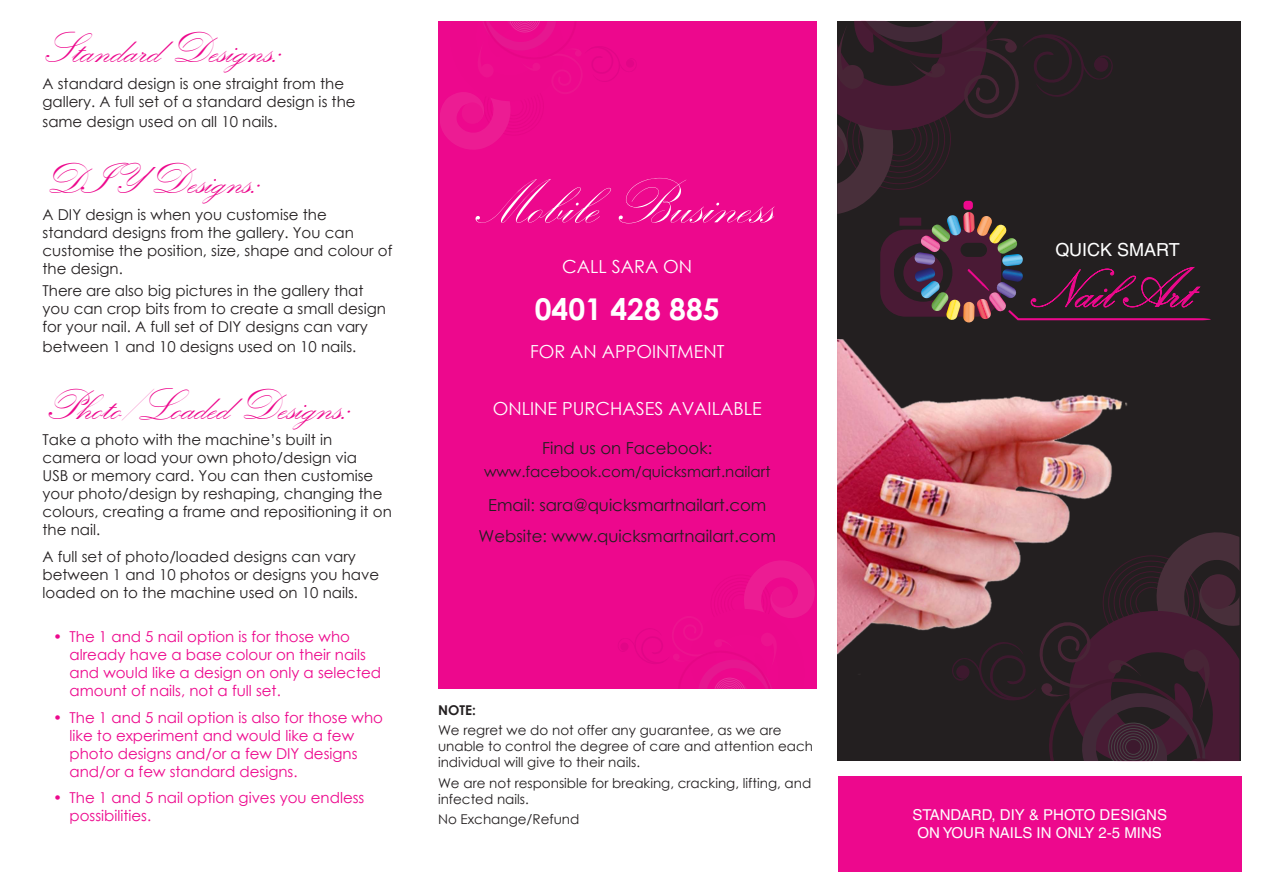
<style>
.page{position:relative;width:1263px;height:893px;background:#fff}
.page>*{position:absolute;margin:0;border:0;box-sizing:border-box;transform-origin:0 0}
.t1{font:64.5px "Kunstler Script";color:#fff}
.t2{font:57px "Kunstler Script";color:#ed088d}
.t3{font:45px "Kunstler Script";color:#ed088d}
.t4{font:700 30px "Century Gothic";color:#fff}
.t5{font:18px "Century Gothic";color:#fff}
.t6{font:18px "Helvetica";color:#fff}
.t7{font:16.5px/31px "Century Gothic";color:#231f20;text-align:center}
.t8{font:15px/18px "Century Gothic";color:#231f20}
.t9{font:15px/18px "Century Gothic";color:#ed088d}
.t10{font:15px/18px "Helvetica";color:#fff;text-align:center}
.t11{font:13.5px/16.2px "Century Gothic";color:#231f20}
.t12{font:700 13.5px "Century Gothic";color:#231f20}
</style>
<div class="page">
<div style="left:838px;top:21px;width:403px;height:740px;background:#231f20"></div>
<div style="left:838px;top:776px;width:404px;height:96px;background:#ed088d"></div>
<svg style="left:953px;top:532px;width:286px;height:229px"></svg>
<svg style="left:837px;top:21px;width:374px;height:300px"></svg>
<div style="left:438px;top:21px;width:378px;height:668px;background:#ed088d"></div>
<svg style="left:440px;top:21px;width:194px;height:129px"></svg>
<div style="left:461px;top:102px;width:22px;height:22px;background:#ec138f;border-radius:50%"></div>
<svg style="left:620px;top:560px;width:195px;height:129px"></svg>
<div style="left:771px;top:586px;width:22px;height:22px;background:#ec138f;border-radius:50%"></div>
<img style="left:837px;top:267px;width:320px;height:408px">
<h3 class="t3" style="left:43px;top:25px;width:240px">Standard Designs:</h3>
<p class="t8" style="left:43px;top:74px;width:315px">A standard design is one straight from the gallery. A full set of a standard design is the</p>
<p class="t8" style="left:43px;top:112px;width:237px">same design used on all 10 nails.</p>
<h3 class="t3" style="left:43px;top:156px;width:218px">DIY Designs:</h3>
<p class="t8" style="left:43px;top:205px;width:351px">A DIY design is when you customise the standard designs from the gallery. You can customise the position, size, shape and colour of the design.</p>
<p class="t8" style="left:43px;top:281px;width:345px">There are also big pictures in the gallery that you can crop bits from to create a small design for your nail. A full set of DIY designs can vary</p>
<p class="t8" style="left:43px;top:337px;width:315px">between 1 and 10 designs used on 10 nails.</p>
<h3 class="t3" style="left:43px;top:381px;width:309px">Photo/Loaded Designs:</h3>
<p class="t8" style="left:43px;top:431px;width:351px">Take a photo with the machine’s built in camera or load your own photo/design via<br>USB or memory card. You can then customise your photo/design by reshaping, changing the colours, creating a frame and repositioning it on the nail.</p>
<p class="t8" style="left:43px;top:547px;width:338px">A full set of photo/loaded designs can vary between 1 and 10 photos or designs you have loaded on to the machine used on 10 nails.</p>
<p class="t9" style="left:70px;top:627px;width:313px;text-indent:-16px">• The 1 and 5 nail option is for those who already have a base colour on their nails and would like a design on only a selected amount of nails, not a full set.</p>
<p class="t9" style="left:70px;top:708px;width:315px;text-indent:-16px">• The 1 and 5 nail option is also for those who like to experiment and would like a few photo designs and/or a few DIY designs and/or a few standard designs.</p>
<p class="t9" style="left:70px;top:788px;width:296px;text-indent:-16px">• The 1 and 5 nail option gives you endless possibilities.</p>
<h1 class="t1" style="left:474px;top:169px;width:299px">Mobile Business</h1>
<p class="t5" style="left:562px;top:254px;width:132px">CALL SARA ON</p>
<h3 class="t4" style="left:535px;top:286px;width:186px">0401 428 885</h3>
<p class="t5" style="left:530px;top:339px;width:196px">FOR AN APPOINTMENT</p>
<p class="t5" style="left:493px;top:396px;width:270px">ONLINE PURCHASES AVAILABLE</p>
<p class="t7" style="left:542px;top:433px;width:172px">Find us on Facebook:</p>
<p class="t8" style="left:484px;top:462px;width:288px">www.facebook.com/quicksmart.nailart</p>
<p class="t7" style="left:479px;top:489px;width:299px">Email: sara@quicksmartnailart.com<br>Website: www.quicksmartnailart.com</p>
<p class="t12" style="left:438px;top:699px;width:39px">NOTE:</p>
<p class="t11" style="left:438px;top:722px;width:377px">We regret we do not offer any guarantee, as we are unable to control the degree of care and attention each individual will give to their nails.</p>
<p class="t11" style="left:438px;top:775px;width:375px">We are not responsible for breaking, cracking, lifting, and infected nails.</p>
<p class="t11" style="left:438px;top:811px;width:143px">No Exchange/Refund</p>
<p class="t6" style="left:1055px;top:239px;width:126px">QUICK SMART</p>
<h2 class="t2" style="left:1030px;top:259px;width:162px">Nail Art</h2>
<p class="t10" style="left:912px;top:805px;width:256px">STANDARD, DIY &amp; PHOTO DESIGNS<br>ON YOUR NAILS IN ONLY 2-5 MINS</p>
</div>
